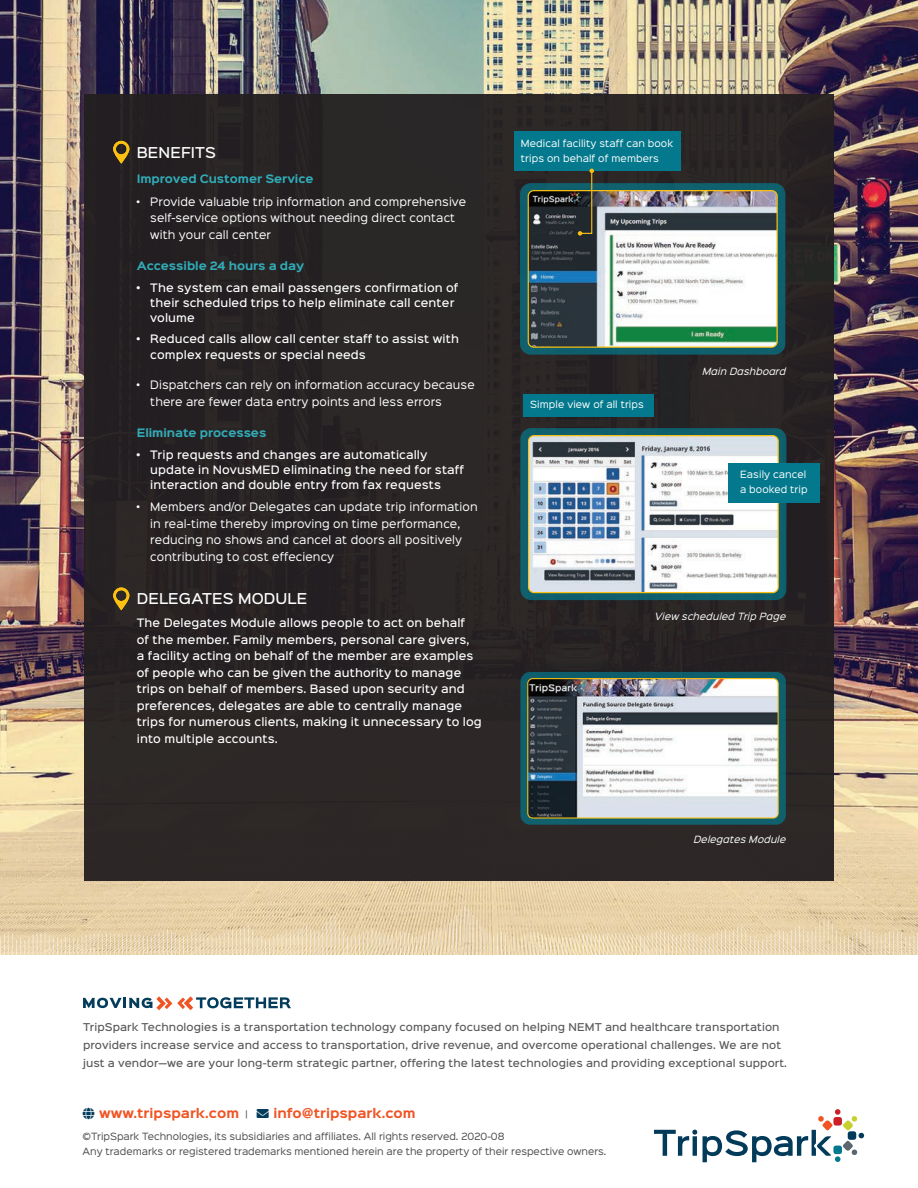
<style>
.page{position:relative;width:918px;height:1188px;background:#fff}
.page>*{position:absolute;margin:0;border:0;box-sizing:border-box;transform-origin:0 0}
.t1{font:500 13.5px "Sinkin Sans 500";letter-spacing:.01em;color:#fff}
.t2{font:700 12px "Sinkin Sans 700";color:#f05424}
.t3{font:500 10.5px/16.5px "Sinkin Sans 500";letter-spacing:.01em;color:#fff}
.t4{font:10.5px/16.5px "Sinkin Sans 400";letter-spacing:.01em;color:#fff}
.t5{font:700 10.5px "Sinkin Sans 700";letter-spacing:-.005em;color:#31acb8}
.t6{font:500 9.75px/18px "Sinkin Sans 500";letter-spacing:.01em;color:#57585a}
.t7{font:9px/15px "Sinkin Sans 400";color:#4b4c4d}
.t8{font:9px/15px "Sinkin Sans 400";letter-spacing:.01em;color:#fff}
.t9{font:italic 9px "Sinkin Sans 400";letter-spacing:.01em;color:#fff}
.s1{color:#033d5b}
.s2{font-family:"Sinkin Sans 400";font-weight:400;font-size:9px;color:#4b4c4d}
</style>
<div class="page">
<img style="left:0;top:0;width:918px;height:955px">
<div style="left:84px;top:94px;width:750px;height:787px;background:#2a2726"></div>
<svg style="left:113px;top:141px;width:16px;height:23px"></svg>
<svg style="left:113px;top:588px;width:16px;height:22px"></svg>
<hr style="left:306px;top:926px;width:1px;height:31px;background:#fff">
<hr style="left:453px;top:920px;width:1px;height:37px;background:#fff">
<hr style="left:445px;top:926px;width:1px;height:31px;background:#fff">
<hr style="left:449px;top:923px;width:1px;height:34px;background:#fff">
<hr style="left:248px;top:925px;width:1px;height:32px;background:#fff">
<hr style="left:244px;top:927px;width:1px;height:30px;background:#fff">
<svg style="left:0;top:929px;width:241px;height:26px"></svg>
<svg style="left:252px;top:929px;width:51px;height:26px"></svg>
<hr style="left:322px;top:927px;width:1px;height:30px;background:#fff">
<hr style="left:331px;top:918px;width:1px;height:39px;background:#fff">
<hr style="left:326px;top:921px;width:1px;height:36px;background:#fff">
<svg style="left:310px;top:929px;width:9px;height:26px"></svg>
<hr style="left:335px;top:917px;width:1px;height:40px;background:#fff">
<hr style="left:339px;top:922px;width:1px;height:35px;background:#fff">
<svg style="left:343px;top:929px;width:99px;height:26px"></svg>
<hr style="left:456px;top:915px;width:1px;height:42px;background:#fff">
<hr style="left:472px;top:915px;width:1px;height:42px;background:#fff">
<hr style="left:464px;top:907px;width:1px;height:50px;background:#fff">
<hr style="left:481px;top:926px;width:1px;height:31px;background:#fff">
<hr style="left:460px;top:909px;width:1px;height:48px;background:#fff">
<hr style="left:477px;top:920px;width:1px;height:37px;background:#fff">
<hr style="left:469px;top:909px;width:1px;height:48px;background:#fff">
<hr style="left:799px;top:926px;width:1px;height:31px;background:#fff">
<hr style="left:741px;top:925px;width:1px;height:32px;background:#fff">
<hr style="left:737px;top:927px;width:1px;height:30px;background:#fff">
<svg style="left:485px;top:929px;width:249px;height:26px"></svg>
<svg style="left:745px;top:929px;width:51px;height:26px"></svg>
<hr style="left:815px;top:927px;width:1px;height:30px;background:#fff">
<hr style="left:824px;top:918px;width:1px;height:39px;background:#fff">
<hr style="left:820px;top:921px;width:1px;height:36px;background:#fff">
<svg style="left:803px;top:929px;width:10px;height:26px"></svg>
<hr style="left:828px;top:917px;width:1px;height:40px;background:#fff">
<hr style="left:832px;top:922px;width:1px;height:35px;background:#fff">
<svg style="left:836px;top:929px;width:82px;height:26px"></svg>
<svg style="left:654px;top:1130px;width:43px;height:26px"></svg>
<svg style="left:703px;top:1109px;width:161px;height:53px"></svg>
<svg style="left:83px;top:996px;width:208px;height:14px"></svg>
<div style="left:520px;top:428px;width:266px;height:172px;background:#10606d;border-radius:11px"></div>
<img style="left:529px;top:437px;width:248px;height:156px">
<div style="left:528px;top:435px;width:251px;height:158px;border:1px solid #fcc011;border-radius:6px"></div>
<div style="left:524px;top:394px;width:130px;height:23px;background:#04798d"></div>
<div style="left:729px;top:463px;width:91px;height:39px;background:#04798d"></div>
<div style="left:520px;top:183px;width:265px;height:172px;background:#0f5f6d;border-radius:11px"></div>
<img style="left:528px;top:191px;width:248px;height:156px">
<div style="left:528px;top:190px;width:250px;height:158px;border:1px solid #fcc011;border-radius:5px"></div>
<div style="left:515px;top:132px;width:166px;height:39px;background:#04798d"></div>
<svg style="left:578px;top:169px;width:16px;height:67px"></svg>
<div style="left:520px;top:672px;width:266px;height:153px;background:#10606d;border-radius:10px"></div>
<img style="left:529px;top:680px;width:248px;height:137px">
<div style="left:527px;top:678px;width:252px;height:141px;border:1px solid #fcc011;border-radius:5px"></div>
<p class="t1" style="left:137px;top:141px;width:81px">BENEFITS</p>
<p class="t5" style="left:137px;top:173px;width:178px">Improved Customer Service</p>
<p class="t4" style="left:150px;top:192px;width:317px;text-indent:-14px">• Provide valuable trip information and comprehensive self-service options without needing direct contact with your call center</p>
<p class="t5" style="left:137px;top:261px;width:169px">Accessible 24 hours a day</p>
<p class="t3" style="left:150px;top:279px;width:310px;line-height:15px;text-indent:-14px">• The system can email passengers confirmation of their scheduled trips to help eliminate call center volume</p>
<p class="t3" style="left:150px;top:329px;width:310px;text-indent:-14px">• Reduced calls allow call center staff to assist with complex requests or special needs</p>
<p class="t4" style="left:150px;top:376px;width:326px;text-indent:-14px">• Dispatchers can rely on information accuracy because there are fewer data entry points and less errors</p>
<p class="t5" style="left:137px;top:427px;width:131px">Eliminate processes</p>
<p class="t3" style="left:150px;top:446px;width:315px;line-height:15px;text-indent:-14px">• Trip requests and changes are automatically update in NovusMED eliminating the need for staff interaction and double entry from fax requests</p>
<p class="t4" style="left:150px;top:498px;width:329px;text-indent:-14px">• Members and/or Delegates can update trip information in real-time thereby improving on time performance, reducing no shows and cancel at doors all positively contributing to cost effeciency</p>
<p class="t1" style="left:137px;top:587px;width:172px">DELEGATES MODULE</p>
<p class="t3" style="left:137px;top:614px;width:347px">The Delegates Module allows people to act on behalf<br>of the member. Family members, personal care givers,<br>a facility acting on behalf of the member are examples of people who can be given the authority to manage trips on behalf of members. Based upon security and preferences, delegates are able to centrally manage trips for numerous clients, making it unnecessary to log into multiple accounts.</p>
<p class="t8" style="left:521px;top:135px;width:154px">Medical facility staff can book trips on behalf of members</p>
<p class="t8" style="left:530px;top:396px;width:115px">Simple view of all trips</p>
<p class="t9" style="left:702px;top:364px;width:85px">Main Dashboard</p>
<p class="t8" style="left:740px;top:466px;width:69px">Easily cancel a booked trip</p>
<p class="t9" style="left:655px;top:608px;width:133px">View scheduled Trip Page</p>
<p class="t9" style="left:694px;top:832px;width:94px">Delegates Module</p>
<p class="t6" style="left:83px;top:1018px;width:706px">TripSpark Technologies is a transportation technology company focused on helping NEMT and healthcare transportation providers increase service and access to transportation, drive revenue, and overcome operational challenges. We are not just a vendor—we are your long-term strategic partner, offering the latest technologies and providing exceptional support.</p>
<p class="t2" style="left:83px;top:1107px;width:167px"><span class="s1">●□</span> www.tripspark.com <span class="s2">|</span></p>
<p class="t2" style="left:273px;top:1107px;width:144px">info@ tripspark. com</p>
<p class="t7" style="left:83px;top:1129px;width:525px">©TripSpark Technologies, its subsidiaries and affiliates. All rights reserved. 2020-08<br>Any trademarks or registered trademarks mentioned herein are the property of their respective owners.</p>
</div>
